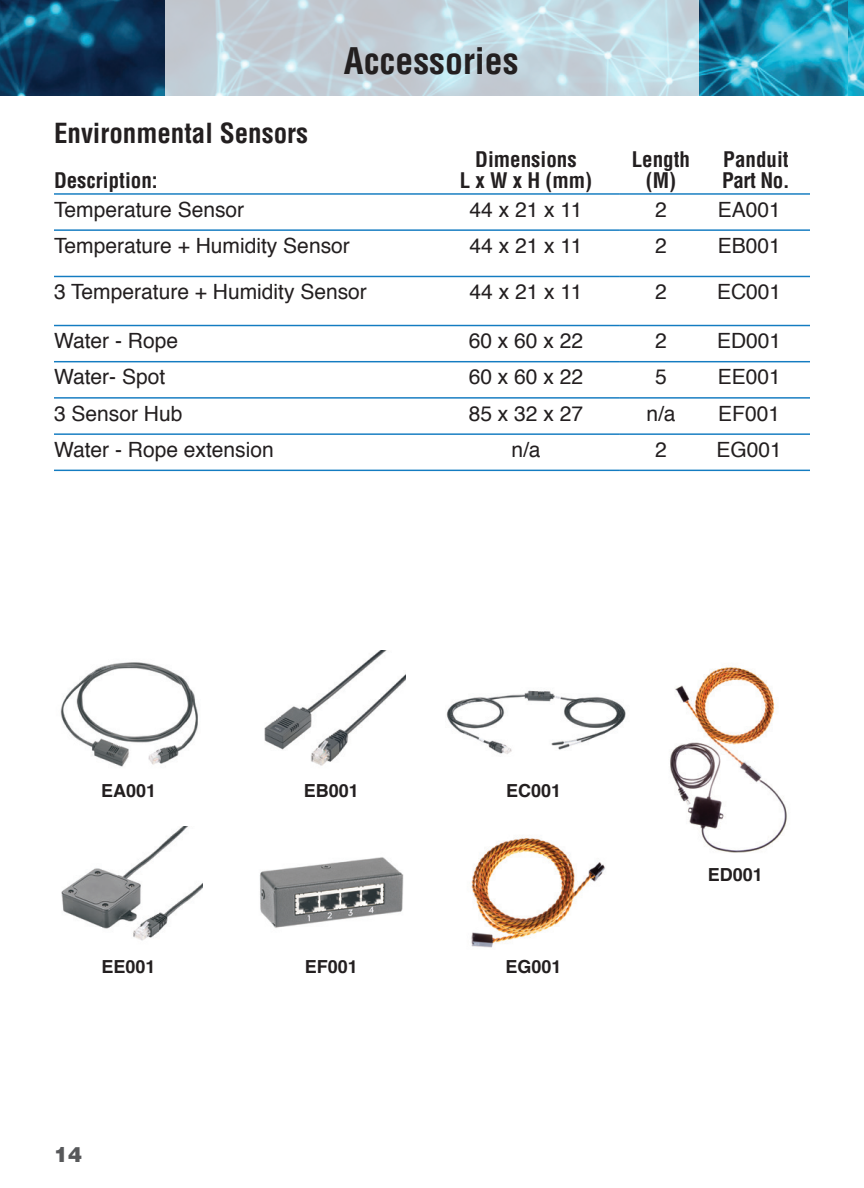
<style>
.page{position:relative;width:864px;height:1188px;background:#fff}
.page>*{position:absolute;margin:0;border:0;box-sizing:border-box;transform-origin:0 0}
.t1{font:700 condensed 35.7px "Helvetica";color:#231f20}
.t2{font:700 condensed 27px "Helvetica";color:#231f20}
.t3{font:21px "Helvetica";color:#231f20}
.t4{font:700 condensed 21px/21px "Helvetica";color:#231f20;text-align:center}
.t5{font:900 21px "Helvetica";color:#57585a}
.t6{font:700 18px "Helvetica";color:#231f20}
</style>
<div class="page">
<img style="left:0;top:0;width:849px;height:95px">
<svg style="left:165px;top:0;width:534px;height:96px;background:#c3d3dc"></svg>
<hr style="left:54px;top:276px;width:378px;height:1px;background:#147cc1">
<hr style="left:432px;top:276px;width:188px;height:1px;background:#147cc1">
<hr style="left:620px;top:276px;width:82px;height:1px;background:#147cc1">
<hr style="left:702px;top:276px;width:108px;height:1px;background:#147cc1">
<hr style="left:54px;top:325px;width:378px;height:1px;background:#147cc1">
<hr style="left:432px;top:325px;width:188px;height:1px;background:#147cc1">
<hr style="left:620px;top:325px;width:82px;height:1px;background:#147cc1">
<hr style="left:702px;top:325px;width:108px;height:1px;background:#147cc1">
<hr style="left:54px;top:361px;width:378px;height:1px;background:#147cc1">
<hr style="left:432px;top:361px;width:188px;height:1px;background:#147cc1">
<hr style="left:620px;top:361px;width:82px;height:1px;background:#147cc1">
<hr style="left:702px;top:361px;width:108px;height:1px;background:#147cc1">
<hr style="left:54px;top:397px;width:378px;height:2px;background:#147cc1">
<hr style="left:432px;top:397px;width:188px;height:2px;background:#147cc1">
<hr style="left:620px;top:397px;width:82px;height:2px;background:#147cc1">
<hr style="left:702px;top:397px;width:108px;height:2px;background:#147cc1">
<hr style="left:54px;top:433px;width:378px;height:2px;background:#147cc1">
<hr style="left:432px;top:433px;width:188px;height:2px;background:#147cc1">
<hr style="left:620px;top:433px;width:82px;height:2px;background:#147cc1">
<hr style="left:702px;top:433px;width:108px;height:2px;background:#147cc1">
<hr style="left:54px;top:193px;width:378px;height:2px;background:#147cc1">
<hr style="left:432px;top:193px;width:188px;height:2px;background:#147cc1">
<hr style="left:620px;top:193px;width:82px;height:2px;background:#147cc1">
<hr style="left:702px;top:193px;width:108px;height:2px;background:#147cc1">
<hr style="left:54px;top:229px;width:378px;height:2px;background:#147cc1">
<hr style="left:432px;top:229px;width:188px;height:2px;background:#147cc1">
<hr style="left:620px;top:229px;width:82px;height:2px;background:#147cc1">
<hr style="left:702px;top:229px;width:108px;height:2px;background:#147cc1">
<hr style="left:54px;top:470px;width:378px;height:1px;background:#147cc1">
<hr style="left:432px;top:470px;width:188px;height:1px;background:#147cc1">
<hr style="left:620px;top:470px;width:82px;height:1px;background:#147cc1">
<hr style="left:702px;top:470px;width:108px;height:1px;background:#147cc1">
<img style="left:849px;top:0;width:15px;height:95px">
<img style="left:60px;top:662px;width:138px;height:105px">
<img style="left:61px;top:827px;width:142px;height:114px">
<img style="left:264px;top:650px;width:142px;height:116px">
<img style="left:259px;top:857px;width:145px;height:71px">
<img style="left:446px;top:690px;width:180px;height:64px">
<img style="left:471px;top:838px;width:134px;height:110px">
<img style="left:670px;top:666px;width:117px;height:187px">
<p class="t2" style="left:54px;top:117px;width:256px">Environmental Sensors</p>
<p class="t4" style="left:54px;top:169px;width:105px">Description:</p>
<p class="t1" style="left:344px;top:38px;width:176px">Accessories</p>
<p class="t4" style="left:460px;top:148px;width:134px">Dimensions<br>L x W x H (mm)</p>
<p class="t4" style="left:632px;top:148px;width:60px">Length</p>
<p class="t4" style="left:646px;top:169px;width:32px">(M)</p>
<p class="t4" style="left:722px;top:148px;width:69px;text-align:left">Panduit<br>Part No.</p>
<p class="t3" style="left:54px;top:193px;width:192px">Temperature Sensor</p>
<p class="t3" style="left:470px;top:193px;width:114px">44 x 21 x 11</p>
<p class="t3" style="left:655px;top:193px;width:13px">2</p>
<p class="t3" style="left:718px;top:193px;width:65px">EA001</p>
<p class="t3" style="left:54px;top:229px;width:297px">Temperature + Humidity Sensor</p>
<p class="t3" style="left:470px;top:229px;width:114px">44 x 21 x 11</p>
<p class="t3" style="left:655px;top:229px;width:13px">2</p>
<p class="t3" style="left:718px;top:229px;width:65px">EB001</p>
<p class="t3" style="left:54px;top:276px;width:314px">3 Temperature + Humidity Sensor</p>
<p class="t3" style="left:470px;top:276px;width:114px">44 x 21 x 11</p>
<p class="t3" style="left:655px;top:276px;width:13px">2</p>
<p class="t3" style="left:717px;top:276px;width:66px">EC001</p>
<p class="t3" style="left:54px;top:325px;width:126px">Water - Rope</p>
<p class="t3" style="left:469px;top:325px;width:116px">60 x 60 x 22</p>
<p class="t3" style="left:655px;top:325px;width:13px">2</p>
<p class="t3" style="left:717px;top:325px;width:66px">ED001</p>
<p class="t3" style="left:54px;top:361px;width:113px">Water- Spot</p>
<p class="t3" style="left:469px;top:361px;width:116px">60 x 60 x 22</p>
<p class="t3" style="left:655px;top:361px;width:13px">5</p>
<p class="t3" style="left:718px;top:361px;width:65px">EE001</p>
<p class="t3" style="left:54px;top:397px;width:130px">3 Sensor Hub</p>
<p class="t3" style="left:469px;top:397px;width:116px">85 x 32 x 27</p>
<p class="t3" style="left:646px;top:397px;width:31px">n/a</p>
<p class="t3" style="left:718px;top:397px;width:63px">EF001</p>
<p class="t3" style="left:54px;top:433px;width:221px">Water - Rope extension</p>
<p class="t3" style="left:511px;top:433px;width:31px">n/a</p>
<p class="t3" style="left:655px;top:433px;width:13px">2</p>
<p class="t3" style="left:717px;top:433px;width:67px">EG001</p>
<p class="t6" style="left:101px;top:776px;width:57px">EA001</p>
<p class="t6" style="left:101px;top:952px;width:56px">EE001</p>
<p class="t5" style="left:54px;top:1141px;width:30px">14</p>
<p class="t6" style="left:304px;top:776px;width:57px">EB001</p>
<p class="t6" style="left:305px;top:952px;width:55px">EF001</p>
<p class="t6" style="left:506px;top:776px;width:57px">EC001</p>
<p class="t6" style="left:506px;top:952px;width:58px">EG001</p>
<p class="t6" style="left:708px;top:860px;width:57px">ED001</p>
</div>
